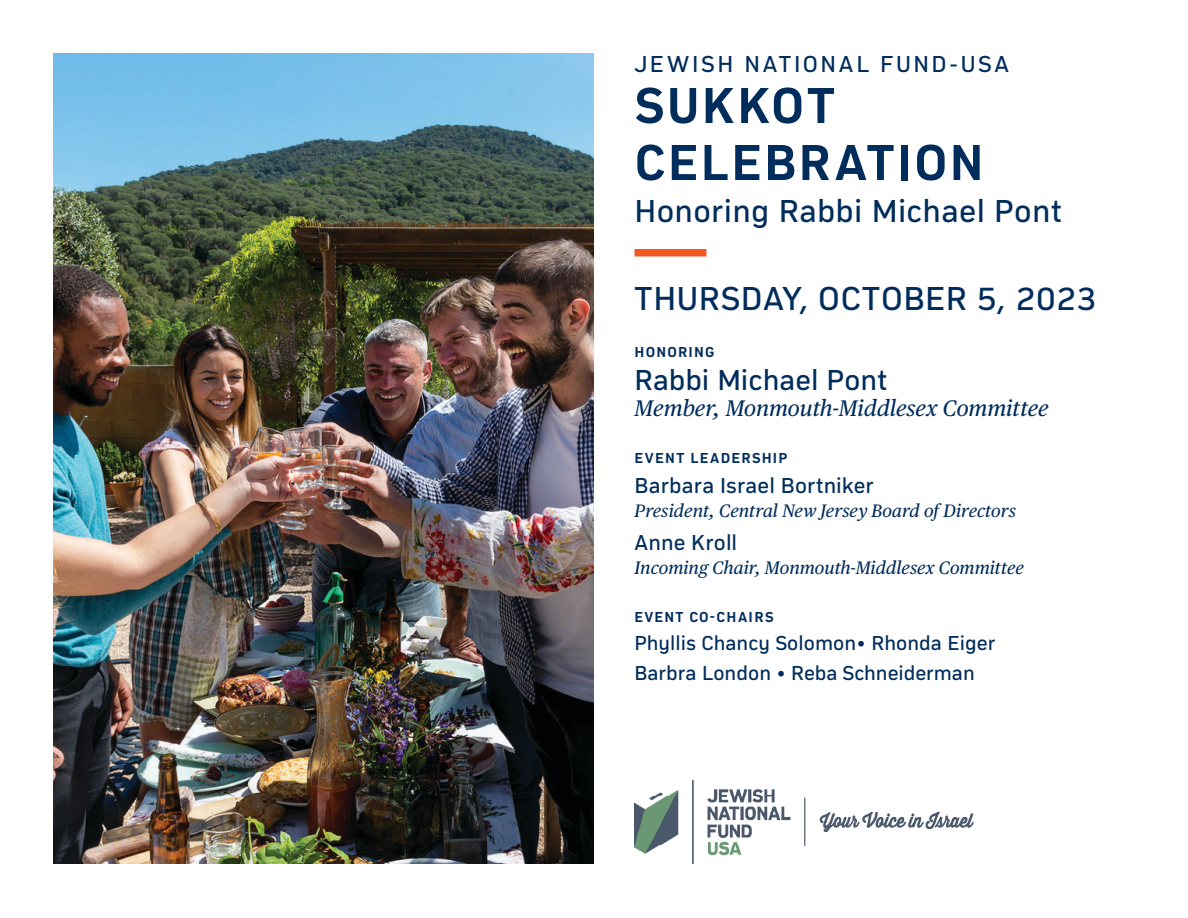
<style>
.page{position:relative;width:1188px;height:918px;background:#fff}
.page>*{position:absolute;margin:0;border:0;box-sizing:border-box;transform-origin:0 0}
.BODY{font:700 52.5px/57px "Compasse";letter-spacing:.04em;color:#002d5c}
.BODY-2{font:34.5px "Compasse";letter-spacing:.02em;color:#002d5c}
.BODY-3{font:33px "Compasse";letter-spacing:.01em;color:#002d5c}
.BODY-4{font:30px "Compasse";letter-spacing:.005em;color:#002d5c}
.BODY-5{font:24px "Compasse";letter-spacing:.11em;color:#002d5c}
.BODY-6{font:italic 22.5px "Publico Text";color:#002d5c}
.BODY-7{font:22.5px "Compasse";letter-spacing:.005em;color:#002d5c}
.BODY-8{font:21px/29.8px "Compasse";letter-spacing:.005em;color:#002d5c}
.BODY-9{font:italic 18px "Publico Text";color:#002d5c}
.BODY-10{font:700 15px "Compasse";letter-spacing:.08em;color:#002d5c}
</style>
<div class="page">
<div style="left:634px;top:249px;width:72px;height:7px;background:#f15822"></div>
<img style="left:634px;top:780px;width:340px;height:84px">
<img style="left:53px;top:53px;width:541px;height:811px">
<p class="BODY-5" style="left:634px;top:50px;width:376px">JEWISH NATIONAL FUND-USA</p>
<p class="BODY" style="left:634px;top:76px;width:351px">SUKKOT<br>CELEBRATION</p>
<p class="BODY-3" style="left:634px;top:192px;width:429px">Honoring Rabbi Michael Pont</p>
<p class="BODY-2" style="left:634px;top:279px;width:463px">THURSDAY, OCTOBER 5, 2023</p>
<p class="BODY-10" style="left:634px;top:343px;width:81px">HONORING</p>
<p class="BODY-4" style="left:634px;top:362px;width:254px">Rabbi Michael Pont</p>
<p class="BODY-6" style="left:634px;top:391px;width:415px">Member, Monmouth-Middlesex Committee</p>
<p class="BODY-10" style="left:634px;top:449px;width:154px">EVENT LEADERSHIP</p>
<p class="BODY-7" style="left:634px;top:472px;width:241px">Barbara Israel Bortniker</p>
<p class="BODY-9" style="left:634px;top:497px;width:383px">President, Central New Jersey Board of Directors</p>
<p class="BODY-7" style="left:634px;top:529px;width:104px">Anne Kroll</p>
<p class="BODY-9" style="left:634px;top:554px;width:391px">Incoming Chair, Monmouth-Middlesex Committee</p>
<p class="BODY-10" style="left:634px;top:608px;width:141px">EVENT CO-CHAIRS</p>
<p class="BODY-8" style="left:634px;top:628px;width:362px">Phyllis Chancy Solomon• Rhonda Eiger<br>Barbra London • Reba Schneiderman</p>
</div>
